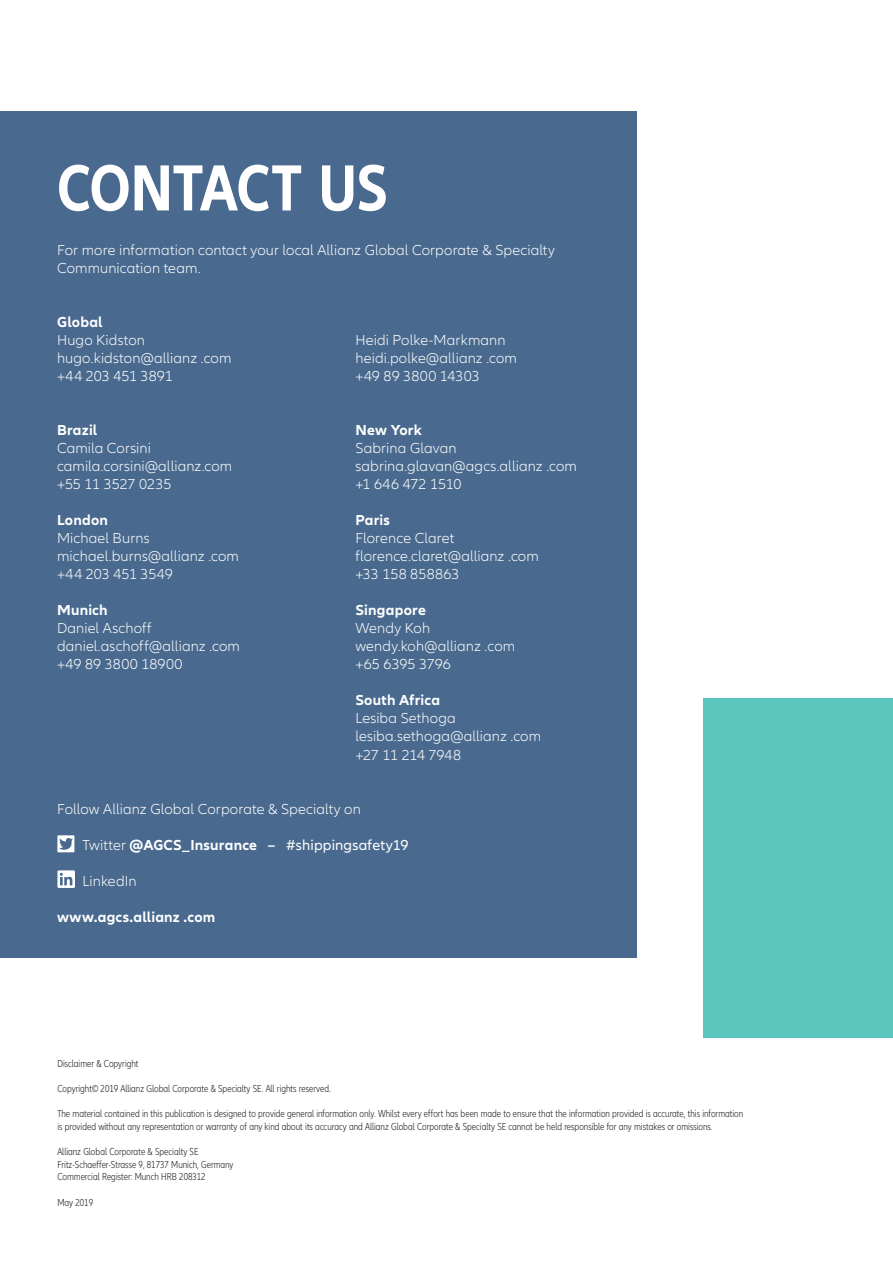
<style>
.page{position:relative;width:893px;height:1263px;background:#fff}
.page>*{position:absolute;margin:0;border:0;box-sizing:border-box;transform-origin:0 0}
.t1{font:700 condensed 67.5px "Allianz Neo";letter-spacing:-.01em;color:#fff}
.t2{font:300 15px/18px "Allianz Neo";letter-spacing:.005em;color:#fff}
.t3{font:700 15px "Allianz Neo";letter-spacing:.015em;color:#fff}
.t4{font:15px "Allianz Neo";letter-spacing:.01em;color:#fff}
.t5{font:300 condensed 10.5px/12.6px "Allianz Neo";color:#231f20}
.s1{font-weight:300}
.s2{font-weight:700}
</style>
<div class="page">
<div style="left:703px;top:698px;width:190px;height:340px;background:#5ac4bd"></div>
<div style="left:0;top:111px;width:637px;height:846px;background:#496a8e"></div>
<svg style="left:57px;top:835px;width:17px;height:17px"></svg>
<svg style="left:57px;top:870px;width:18px;height:18px"></svg>
<svg style="left:60px;top:873px;width:12px;height:12px"></svg>
<h1 class="t1" style="left:57px;top:149px;width:332px">CONTACT US</h1>
<p class="t2" style="left:57px;top:242px;width:499px">For more information contact your local Allianz Global Corporate &amp; Specialty<br>Communication team.</p>
<p class="t3" style="left:57px;top:314px;width:47px">Global</p>
<p class="t2" style="left:57px;top:332px;width:176px">Hugo Kidston hugo.kidston@allianz .com +44 203 451 3891</p>
<p class="t3" style="left:57px;top:422px;width:42px">Brazil</p>
<p class="t2" style="left:57px;top:440px;width:177px">Camila Corsini camila.corsini@allianz.com +55 11 3527 0235</p>
<p class="t3" style="left:57px;top:512px;width:52px">London</p>
<p class="t2" style="left:57px;top:530px;width:183px">Michael Burns michael.burns@allianz .com +44 203 451 3549</p>
<p class="t3" style="left:57px;top:602px;width:52px">Munich</p>
<p class="t2" style="left:57px;top:620px;width:184px">Daniel Aschoff daniel.aschoff@allianz .com +49 89 3800 18900</p>
<p class="t2" style="left:355px;top:332px;width:163px">Heidi Polke-Markmann heidi.polke@allianz .com +49 89 3800 14303</p>
<p class="t3" style="left:355px;top:422px;width:68px">New York</p>
<p class="t2" style="left:355px;top:440px;width:223px">Sabrina Glavan sabrina.glavan@agcs.allianz .com +1 646 472 1510</p>
<p class="t3" style="left:355px;top:512px;width:36px">Paris</p>
<p class="t2" style="left:355px;top:530px;width:185px">Florence Claret florence.claret@allianz .com +33 158 858863</p>
<p class="t3" style="left:355px;top:602px;width:72px">Singapore</p>
<p class="t2" style="left:355px;top:620px;width:161px">Wendy Koh wendy.koh@allianz .com +65 6395 3796</p>
<p class="t3" style="left:355px;top:692px;width:86px">South Africa</p>
<p class="t2" style="left:355px;top:710px;width:187px">Lesiba Sethoga lesiba.sethoga@allianz .com +27 11 214 7948</p>
<p class="t2" style="left:57px;top:800px;width:305px">Follow Allianz Global Corporate &amp; Specialty on</p>
<p class="t4" style="left:83px;top:836px;width:327px"><span class="s1">Twitter</span> <span class="s2">@AGCS_Insurance –</span> #shippingsafety19</p>
<p class="t2" style="left:83px;top:872px;width:56px">LinkedIn</p>
<p class="t3" style="left:57px;top:908px;width:160px">www.agcs.allianz .com</p>
<p class="t5" style="left:57px;top:1057px;width:83px">Disclaimer &amp; Copyright</p>
<p class="t5" style="left:57px;top:1083px;width:275px">Copyright© 2019 Allianz Global Corporate &amp; Specialty SE. All rights reserved.</p>
<p class="t5" style="left:57px;top:1108px;width:687px">The material contained in this publication is designed to provide general information only. Whilst every effort has been made to ensure that the information provided is accurate, this information is provided without any representation or warranty of any kind about its accuracy and Allianz Global Corporate &amp; Specialty SE cannot be held responsible for any mistakes or omissions.</p>
<p class="t5" style="left:57px;top:1146px;width:178px">Allianz Global Corporate &amp; Specialty SE<br>Fritz-Schaeffer-Strasse 9, 81737 Munich, Germany<br>Commercial Register: Munch HRB 208312</p>
<p class="t5" style="left:57px;top:1196px;width:37px">May 2019</p>
</div>
